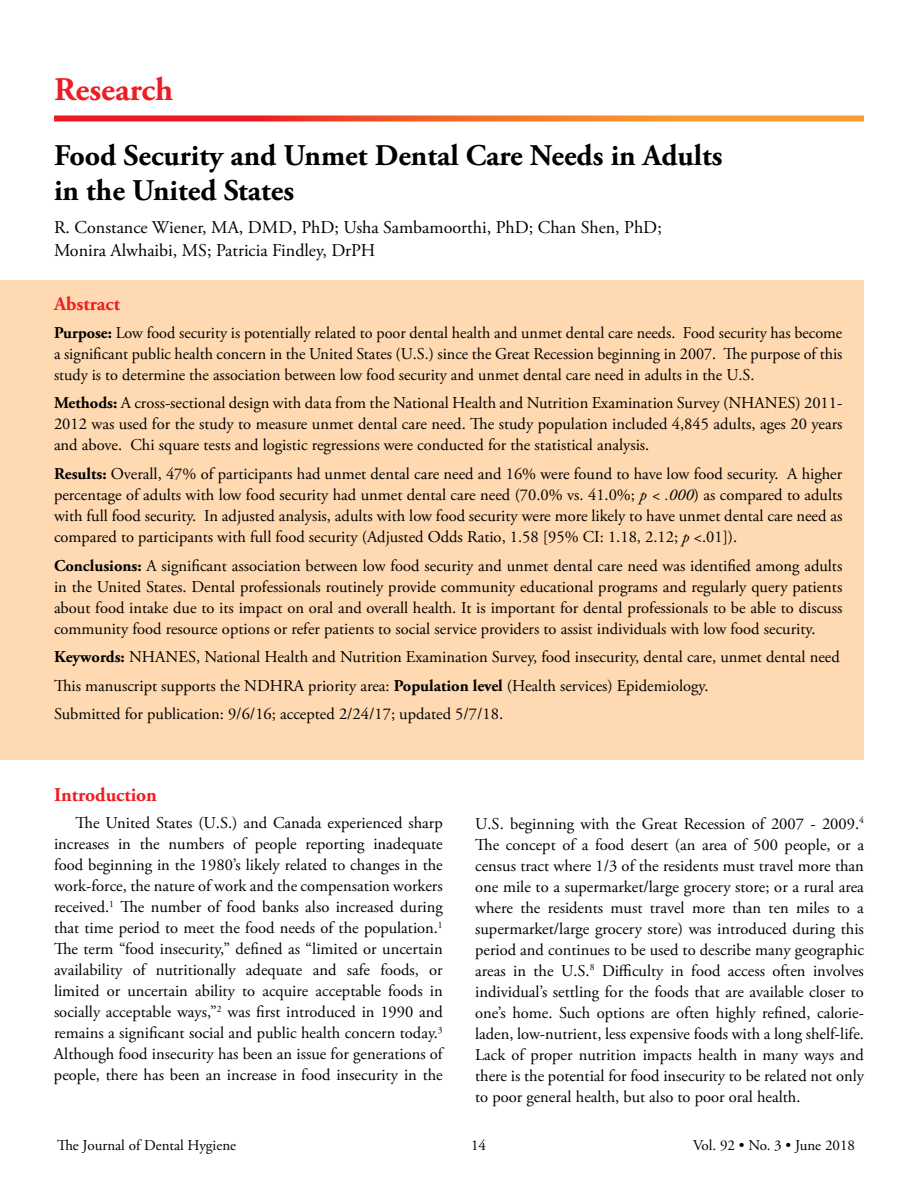
<style>
.page{position:relative;width:918px;height:1188px;background:#fff}
.page>*{position:absolute;margin:0;border:0;box-sizing:border-box;transform-origin:0 0}
.t1{font:700 33px "Adobe Garamond Pro";color:#ed1d24}
.t2{font:700 30px/34.5px "Adobe Garamond Pro";color:#000}
.t3{font:700 19.5px "Adobe Garamond Pro";color:#ed1d24}
.t4{font:18px/22.5px "Adobe Garamond Pro";color:#000}
.t5{font:16.5px/21px "Adobe Garamond Pro";color:#000;text-align:justify}
.t6{font:15px "Adobe Garamond Pro";color:#000}
.s1{font-weight:700}
.s2{font-style:italic}
</style>
<div class="page">
<div style="left:0;top:280px;width:864px;height:479px;background:#fed9b1"></div>
<svg style="left:54px;top:116px;width:810px;height:6px;background:#f36d3c"></svg>
<h1 class="t1" style="left:54px;top:70px;width:121px">Research</h1>
<h2 class="t2" style="left:54px;top:139px;width:670px">Food Security and Unmet Dental Care Needs in Adults in the United States</h2>
<p class="t4" style="left:54px;top:217px;width:609px">R. Constance Wiener, MA, DMD, PhD; Usha Sambamoorthi, PhD; Chan Shen, PhD;<br>Monira Alwhaibi, MS; Patricia Findley, DrPH</p>
<p class="t3" style="left:54px;top:293px;width:67px">Abstract</p>
<p class="t5" style="left:54px;top:323px;width:790px"><span class="s1">Purpose:</span> Low food security is potentially related to poor dental health and unmet dental care needs. Food security has become a significant public health concern in the United States (U.S.) since the Great Recession beginning in 2007. The purpose of this study is to determine the association between low food security and unmet dental care need in adults in the U.S.</p>
<p class="t5" style="left:54px;top:393px;width:790px"><span class="s1">Methods:</span> A cross-sectional design with data from the National Health and Nutrition Examination Survey (NHANES) 2011- 2012 was used for the study to measure unmet dental care need. The study population included 4,845 adults, ages 20 years and above. Chi square tests and logistic regressions were conducted for the statistical analysis.</p>
<p class="t5" style="left:54px;top:464px;width:790px"><span class="s1">Results:</span> Overall, 47% of participants had unmet dental care need and 16% were found to have low food security. A higher percentage of adults with low food security had unmet dental care need (70.0% vs. 41.0%; <span class="s2">p &lt; .000</span>) as compared to adults with full food security. In adjusted analysis, adults with low food security were more likely to have unmet dental care need as compared to participants with full food security (Adjusted Odds Ratio, 1.58 [95% CI: 1.18, 2.12; <span class="s2">p</span> &lt;.01]).</p>
<p class="t5" style="left:54px;top:555px;width:790px"><span class="s1">Conclusions:</span> A significant association between low food security and unmet dental care need was identified among adults in the United States. Dental professionals routinely provide community educational programs and regularly query patients about food intake due to its impact on oral and overall health. It is important for dental professionals to be able to discuss community food resource options or refer patients to social service providers to assist individuals with low food security.</p>
<p class="t5" style="left:54px;top:643px;width:787px;line-height:28.5px;text-align:left"><span class="s1">Keywords:</span> NHANES, National Health and Nutrition Examination Survey, food insecurity, dental care, unmet dental need<br>This manuscript supports the NDHRA priority area: <span class="s1">Population level</span> (Health services) Epidemiology.<br>Submitted for publication: 9/6/16; accepted 2/24/17; updated 5/7/18.</p>
<p class="t3" style="left:54px;top:783px;width:105px">Introduction</p>
<p class="t5" style="left:54px;top:813px;width:390px;text-indent:22px">The United States (U.S.) and Canada experienced sharp increases in the numbers of people reporting inadequate food beginning in the 1980’s likely related to changes in the work-force, the nature of work and the compensation workers received.<sup>1</sup> The number of food banks also increased during that time period to meet the food needs of the population.<sup>1<br></sup>The term “food insecurity,” defined as “limited or uncertain availability of nutritionally adequate and safe foods, or limited or uncertain ability to acquire acceptable foods in socially acceptable ways,”<sup>2</sup> was first introduced in 1990 and remains a significant social and public health concern today.<sup>3<br></sup>Although food insecurity has been an issue for generations of people, there has been an increase in food insecurity in the</p>
<p class="t5" style="left:475px;top:813px;width:390px">U.S. beginning with the Great Recession of 2007 - 2009.<sup>4<br></sup>The concept of a food desert (an area of 500 people, or a census tract where 1/3 of the residents must travel more than one mile to a supermarket/large grocery store; or a rural area where the residents must travel more than ten miles to a supermarket/large grocery store) was introduced during this period and continues to be used to describe many geographic areas in the U.S.<sup>8</sup> Difficulty in food access often involves individual’s settling for the foods that are available closer to one’s home. Such options are often highly refined, calorie&shy;laden, low-nutrient, less expensive foods with a long shelf-life.<br>Lack of proper nutrition impacts health in many ways and there is the potential for food insecurity to be related not only to poor general health, but also to poor oral health.</p>
<p class="t6" style="left:57px;top:1137px;width:181px">The Journal of Dental Hygiene</p>
<p class="t6" style="left:471px;top:1137px;width:16px">14</p>
<p class="t6" style="left:693px;top:1137px;width:163px">Vol. 92 • No. 3 • June 2018</p>
</div>
